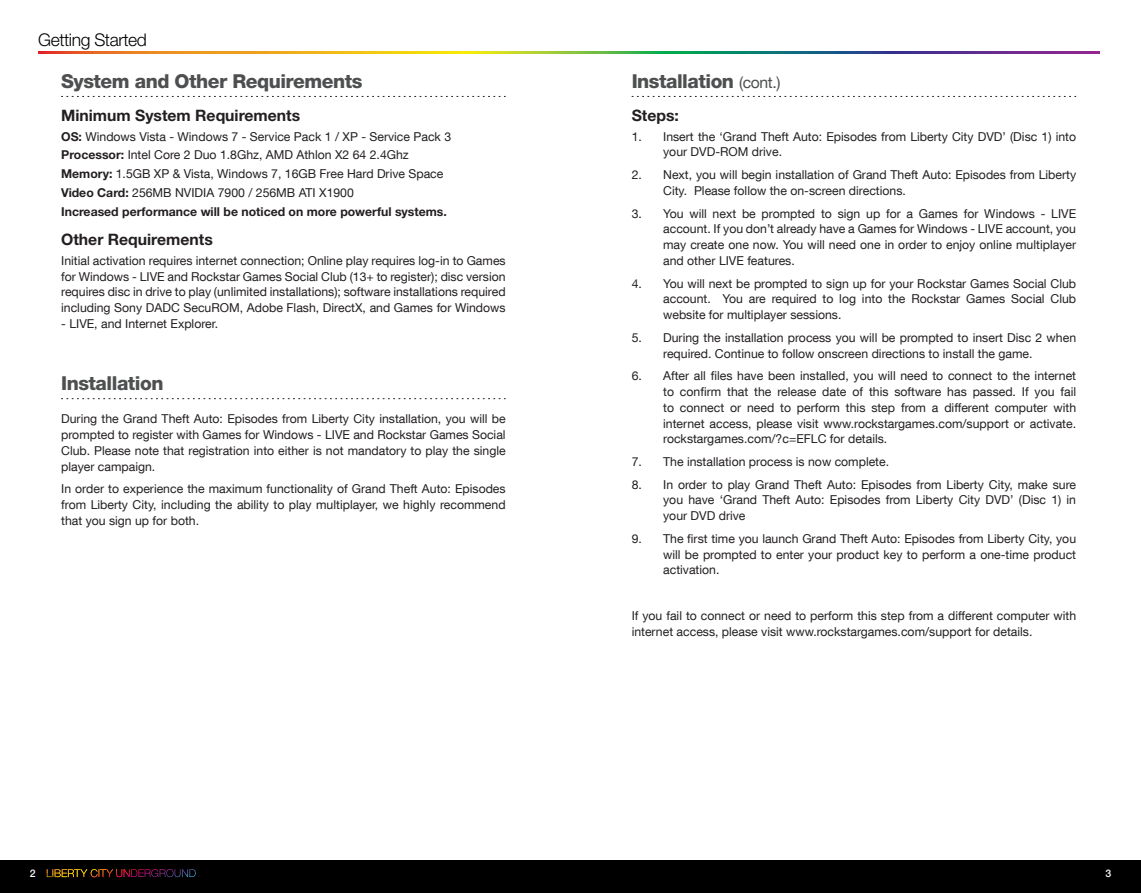
<style>
.page{position:relative;width:1141px;height:893px;background:#fff}
.page>*{position:absolute;margin:0;border:0;box-sizing:border-box;transform-origin:0 0}
.t1{font:800 19.25px "Helvetica Neue LT Pro";letter-spacing:-.025em;color:#4e4f50}
.t2{font:300 17.5px "Helvetica Neue LT Pro";letter-spacing:-.025em;color:#000}
.t3{font:700 15.75px "Helvetica Neue LT Pro";color:#231f20}
.t4{font:12.25px/15.8px "Helvetica Neue LT Com";color:#231f20;text-align:justify}
.t5{font:700 12.25px "Helvetica Neue LT Pro";color:#231f20}
.t6{font:500 10.5px "Helvetica Neue LT Pro";color:#fff}
.s1{font-family:"Helvetica Neue LT Pro";font-weight:700}
.s2{font-family:"Helvetica Neue LT Com";font-weight:400;font-size:15.75px}
</style>
<div class="page">
<svg style="left:61px;top:96px;width:445px;height:1px"></svg>
<svg style="left:61px;top:398px;width:445px;height:1px"></svg>
<svg style="left:632px;top:96px;width:444px;height:1px"></svg>
<svg style="left:38px;top:52px;width:1062px;height:1px"></svg>
<div style="left:570px;top:860px;width:571px;height:33px;background:#000"></div>
<div style="left:0;top:860px;width:570px;height:33px;background:#000"></div>
<svg style="left:47px;top:869px;width:149px;height:8px"></svg>
<h2 class="t2" style="left:38px;top:29px;width:110px">Getting Started</h2>
<h1 class="t1" style="left:61px;top:70px;width:303px">System and Other Requirements</h1>
<p class="t3" style="left:61px;top:106px;width:241px">Minimum System Requirements</p>
<p class="t4" style="left:61px;top:127px;width:392px;line-height:18.7px;text-align:left"><span class="s1">OS:</span> Windows Vista - Windows 7 - Service Pack 1 / XP - Service Pack 3<br><span class="s1">Processor:</span> Intel Core 2 Duo 1.8Ghz, AMD Athlon X2 64 2.4Ghz <span class="s1">Memory:</span> 1.5GB XP &amp; Vista, Windows 7, 16GB Free Hard Drive Space <span class="s1">Video Card:</span> 256MB NVIDIA 7900 / 256MB ATI X1900</p>
<p class="t5" style="left:61px;top:204px;width:387px">Increased performance will be noticed on more powerful systems.</p>
<p class="t3" style="left:61px;top:230px;width:153px">Other Requirements</p>
<p class="t4" style="left:61px;top:252px;width:446px">Initial activation requires internet connection; Online play requires log-in to Games for Windows - LIVE and Rockstar Games Social Club (13+ to register); disc version requires disc in drive to play (unlimited installations); software installations required including Sony DADC SecuROM, Adobe Flash, DirectX, and Games for Windows</p>
<p class="t4" style="left:61px;top:315px;width:159px">- LIVE, and Internet Explorer.</p>
<h1 class="t1" style="left:61px;top:372px;width:104px">Installation</h1>
<p class="t4" style="left:61px;top:411px;width:446px">During the Grand Theft Auto: Episodes from Liberty City installation, you will be prompted to register with Games for Windows - LIVE and Rockstar Games Social Club. Please note that registration into either is not mandatory to play the single player campaign.</p>
<p class="t4" style="left:61px;top:481px;width:446px">In order to experience the maximum functionality of Grand Theft Auto: Episodes from Liberty City, including the ability to play multiplayer, we highly recommend that you sign up for both.</p>
<h1 class="t1" style="left:632px;top:70px;width:150px">Installation <span class="s2">(cont.)</span></h1>
<p class="t3" style="left:632px;top:106px;width:49px">Steps:</p>
<p class="t4" style="left:663px;top:128px;width:414px;text-indent:-31px">1. Insert the ‘Grand Theft Auto: Episodes from Liberty City DVD’ (Disc 1) into your DVD-ROM drive.</p>
<p class="t4" style="left:663px;top:167px;width:414px;text-indent:-31px">2. Next, you will begin installation of Grand Theft Auto: Episodes from Liberty<br>City. Please follow the on-screen directions.</p>
<p class="t4" style="left:663px;top:205px;width:415px;text-indent:-31px">3. You will next be prompted to sign up for a Games for Windows - LIVE account. If you don’t already have a Games for Windows - LIVE account, you may create one now. You will need one in order to enjoy online multiplayer and other LIVE features.</p>
<p class="t4" style="left:663px;top:275px;width:415px;text-indent:-31px">4. You will next be prompted to sign up for your Rockstar Games Social Club account. You are required to log into the Rockstar Games Social Club website for multiplayer sessions.</p>
<p class="t4" style="left:663px;top:329px;width:414px;text-indent:-31px">5. During the installation process you will be prompted to insert Disc 2 when required. Continue to follow onscreen directions to install the game.</p>
<p class="t4" style="left:663px;top:368px;width:414px;text-indent:-31px">6. After all files have been installed, you will need to connect to the internet to confirm that the release date of this software has passed. If you fail to connect or need to perform this step from a different computer with internet access, please visit www.rockstargames.com/support or activate. rockstargames.com/?c=EFLC for details.</p>
<p class="t4" style="left:632px;top:453px;width:259px">7. The installation process is now complete.</p>
<p class="t4" style="left:663px;top:476px;width:414px;text-indent:-31px">8. In order to play Grand Theft Auto: Episodes from Liberty City, make sure you have ‘Grand Theft Auto: Episodes from Liberty City DVD’ (Disc 1) in your DVD drive</p>
<p class="t4" style="left:663px;top:530px;width:414px;text-indent:-31px">9. The first time you launch Grand Theft Auto: Episodes from Liberty City, you will be prompted to enter your product key to perform a one-time product activation.</p>
<p class="t4" style="left:632px;top:607px;width:446px">If you fail to connect or need to perform this step from a different computer with internet access, please visit www.rockstargames.com/support for details.</p>
<p class="t6" style="left:30px;top:866px;width:7px">2</p>
<p class="t6" style="left:1105px;top:866px;width:7px">3</p>
</div>
